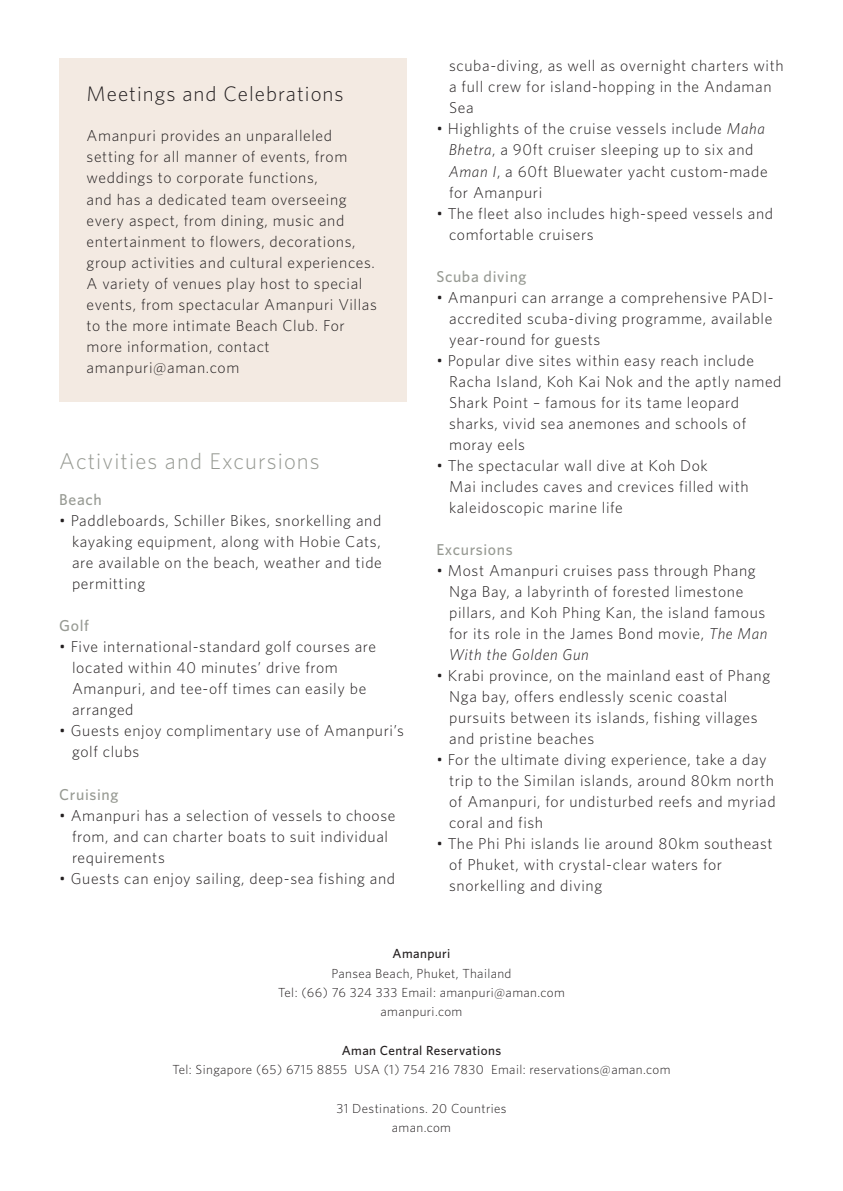
<style>
.page{position:relative;width:843px;height:1191px;background:#fff}
.page>*{position:absolute;margin:0;border:0;box-sizing:border-box;transform-origin:0 0}
.Body_Copy{font:300 22.75px "Whitney";letter-spacing:.05em;color:#979a93}
.t1{font:300 21px "Whitney";letter-spacing:.05em;color:#231f20}
.Body_Copy-2{font:300 15.75px/21px "Whitney";letter-spacing:.04em;color:#231f20}
.Body_Copy-3{font:500 15.75px "Whitney";letter-spacing:.04em;color:#979a93}
.Body_Copy-4{font:italic 300 15.75px "Whitney";letter-spacing:.04em;color:#231f20}
.Reservations{font:300 13.12px/19.2px "Whitney";letter-spacing:.03em;color:#231f20;text-align:center}
.Reservations-2{font:500 13.12px "Whitney";letter-spacing:.03em;color:#231f20}
.s1{font-style:italic}
</style>
<div class="page">
<div style="left:59px;top:58px;width:348px;height:343px;background:#f3eae2"></div>
<p class="t1" style="left:87px;top:80px;width:259px">Meetings and Celebrations</p>
<p class="Body_Copy-2" style="left:87px;top:125px;width:292px">Amanpuri provides an unparalleled setting for all manner of events, from weddings to corporate functions,<br>and has a dedicated team overseeing every aspect, from dining, music and entertainment to flowers, decorations, group activities and cultural experiences.<br>A variety of venues play host to special events, from spectacular Amanpuri Villas to the more intimate Beach Club. For more information, contact amanpuri@aman.com</p>
<p class="Body_Copy" style="left:59px;top:445px;width:262px">Activities and Excursions</p>
<p class="Body_Copy-3" style="left:59px;top:489px;width:44px">Beach</p>
<p class="Body_Copy-2" style="left:59px;top:510px;width:323px">• Paddleboards, Schiller Bikes, snorkelling and</p>
<p class="Body_Copy-2" style="left:72px;top:531px;width:310px">kayaking equipment, along with Hobie Cats,</p>
<p class="Body_Copy-2" style="left:72px;top:552px;width:311px">are available on the beach, weather and tide</p>
<p class="Body_Copy-2" style="left:72px;top:573px;width:75px">permitting</p>
<p class="Body_Copy-3" style="left:59px;top:615px;width:31px">Golf</p>
<p class="Body_Copy-2" style="left:59px;top:636px;width:318px">• Five international-standard golf courses are</p>
<p class="Body_Copy-2" style="left:72px;top:657px;width:267px">located within 40 minutes’ drive from</p>
<p class="Body_Copy-2" style="left:72px;top:678px;width:296px">Amanpuri, and tee-off times can easily be</p>
<p class="Body_Copy-2" style="left:72px;top:699px;width:63px">arranged</p>
<p class="Body_Copy-2" style="left:59px;top:720px;width:346px">• Guests enjoy complimentary use of Amanpuri’s</p>
<p class="Body_Copy-2" style="left:72px;top:741px;width:69px">golf clubs</p>
<p class="Body_Copy-3" style="left:59px;top:783px;width:61px">Cruising</p>
<p class="Body_Copy-2" style="left:59px;top:804px;width:338px">• Amanpuri has a selection of vessels to choose</p>
<p class="Body_Copy-2" style="left:72px;top:825px;width:318px">from, and can charter boats to suit individual</p>
<p class="Body_Copy-2" style="left:72px;top:846px;width:94px">requirements</p>
<p class="Body_Copy-2" style="left:59px;top:867px;width:337px">• Guests can enjoy sailing, deep-sea fishing and</p>
<p class="Body_Copy-2" style="left:449px;top:55px;width:336px">scuba-diving, as well as overnight charters with</p>
<p class="Body_Copy-2" style="left:449px;top:76px;width:324px">a full crew for island-hopping in the Andaman</p>
<p class="Body_Copy-2" style="left:449px;top:97px;width:26px">Sea</p>
<p class="Body_Copy-2" style="left:436px;top:118px;width:330px">• Highlights of the cruise vessels include <span class="s1">Maha</span></p>
<p class="Body_Copy-2" style="left:449px;top:139px;width:306px"><span class="s1">Bhetra</span>, a 90ft cruiser sleeping up to six and</p>
<p class="Body_Copy-2" style="left:449px;top:160px;width:321px"><span class="s1">Aman I</span>, a 60ft Bluewater yacht custom-made</p>
<p class="Body_Copy-2" style="left:449px;top:181px;width:95px">for Amanpuri</p>
<p class="Body_Copy-2" style="left:436px;top:202px;width:338px">• The fleet also includes high-speed vessels and</p>
<p class="Body_Copy-2" style="left:449px;top:223px;width:146px">comfortable cruisers</p>
<p class="Body_Copy-3" style="left:436px;top:266px;width:92px">Scuba diving</p>
<p class="Body_Copy-2" style="left:436px;top:286px;width:339px">• Amanpuri can arrange a comprehensive PADI-</p>
<p class="Body_Copy-2" style="left:449px;top:307px;width:325px">accredited scuba-diving programme, available</p>
<p class="Body_Copy-2" style="left:449px;top:328px;width:153px">year-round for guests</p>
<p class="Body_Copy-2" style="left:436px;top:349px;width:319px">• Popular dive sites within easy reach include</p>
<p class="Body_Copy-2" style="left:449px;top:370px;width:334px">Racha Island, Koh Kai Nok and the aptly named</p>
<p class="Body_Copy-2" style="left:449px;top:391px;width:291px">Shark Point – famous for its tame leopard</p>
<p class="Body_Copy-2" style="left:449px;top:412px;width:299px">sharks, vivid sea anemones and schools of</p>
<p class="Body_Copy-2" style="left:449px;top:433px;width:77px">moray eels</p>
<p class="Body_Copy-2" style="left:436px;top:454px;width:273px">• The spectacular wall dive at Koh Dok</p>
<p class="Body_Copy-2" style="left:449px;top:475px;width:301px">Mai includes caves and crevices filled with</p>
<p class="Body_Copy-2" style="left:449px;top:496px;width:175px">kaleidoscopic marine life</p>
<p class="Body_Copy-3" style="left:436px;top:539px;width:78px">Excursions</p>
<p class="Body_Copy-2" style="left:436px;top:559px;width:321px">• Most Amanpuri cruises pass through Phang</p>
<p class="Body_Copy-2" style="left:449px;top:580px;width:296px">Nga Bay, a labyrinth of forested limestone</p>
<p class="Body_Copy-2" style="left:449px;top:601px;width:318px">pillars, and Koh Phing Kan, the island famous</p>
<p class="Body_Copy-2" style="left:449px;top:622px;width:320px">for its role in the James Bond movie, <span class="s1">The Man</span></p>
<p class="Body_Copy-4" style="left:449px;top:643px;width:142px">With the Golden Gun</p>
<p class="Body_Copy-2" style="left:436px;top:664px;width:335px">• Krabi province, on the mainland east of Phang</p>
<p class="Body_Copy-2" style="left:449px;top:685px;width:280px">Nga bay, offers endlessly scenic coastal</p>
<p class="Body_Copy-2" style="left:449px;top:706px;width:310px">pursuits between its islands, fishing villages</p>
<p class="Body_Copy-2" style="left:449px;top:727px;width:147px">and pristine beaches</p>
<p class="Body_Copy-2" style="left:436px;top:748px;width:332px">• For the ultimate diving experience, take a day</p>
<p class="Body_Copy-2" style="left:449px;top:769px;width:326px">trip to the Similan islands, around 80km north</p>
<p class="Body_Copy-2" style="left:449px;top:790px;width:328px">of Amanpuri, for undisturbed reefs and myriad</p>
<p class="Body_Copy-2" style="left:449px;top:811px;width:96px">coral and fish</p>
<p class="Body_Copy-2" style="left:436px;top:832px;width:338px">• The Phi Phi islands lie around 80km southeast</p>
<p class="Body_Copy-2" style="left:449px;top:853px;width:274px">of Phuket, with crystal-clear waters for</p>
<p class="Body_Copy-2" style="left:449px;top:874px;width:155px">snorkelling and diving</p>
<p class="Reservations-2" style="left:393px;top:945px;width:59px">Amanpuri</p>
<p class="Reservations" style="left:331px;top:963px;width:182px">Pansea Beach, Phuket, Thailand</p>
<p class="Reservations" style="left:278px;top:982px;width:288px">Tel: (66) 76 324 333 Email: amanpuri@aman.com amanpuri.com</p>
<p class="Reservations-2" style="left:342px;top:1041px;width:161px">Aman Central Reservations</p>
<p class="Reservations" style="left:172px;top:1059px;width:500px">Tel: Singapore (65) 6715 8855 USA (1) 754 216 7830 Email: reservations@aman.com</p>
<p class="Reservations" style="left:336px;top:1097px;width:172px">31 Destinations. 20 Countries</p>
<p class="Reservations" style="left:392px;top:1117px;width:61px">aman.com</p>
</div>
